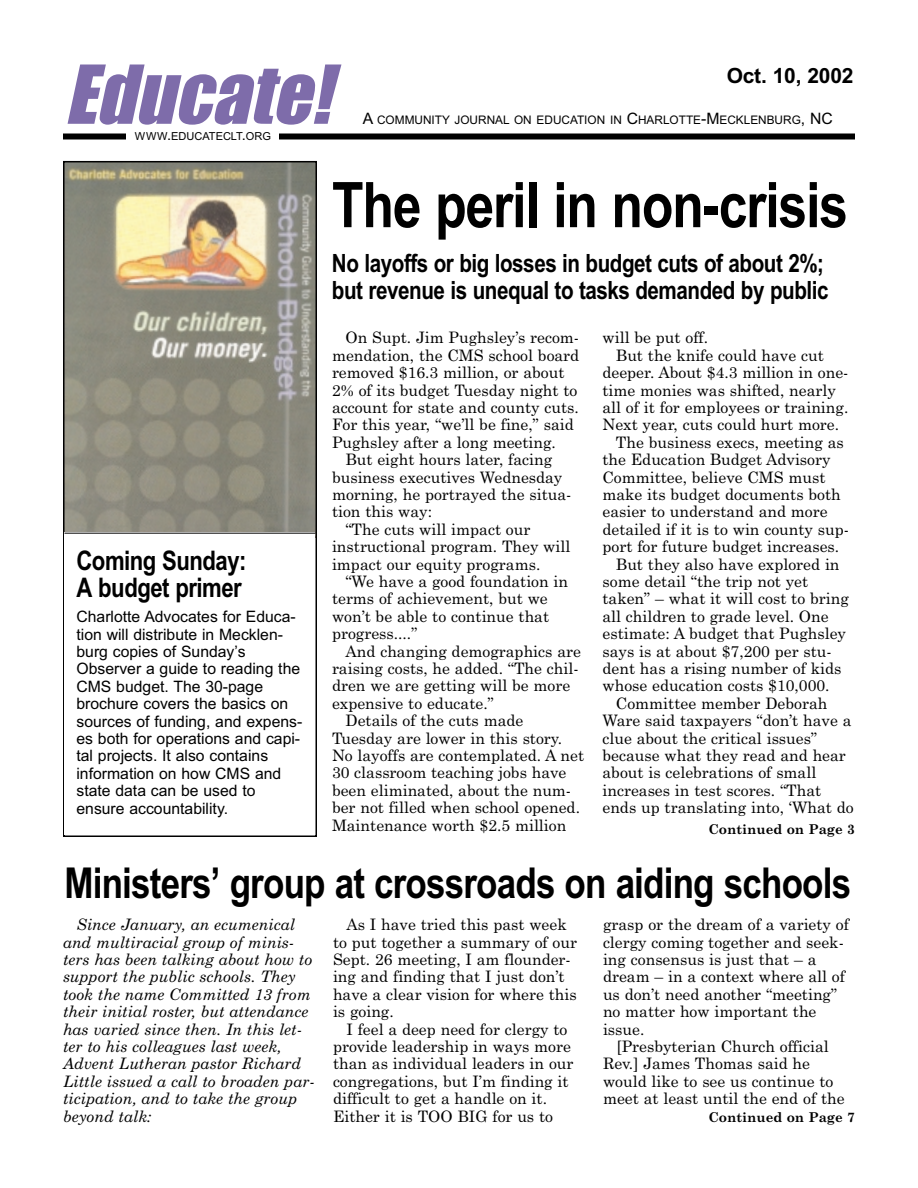
<style>
.page{position:relative;width:918px;height:1188px;background:#fff}
.page>*{position:absolute;margin:0;border:0;box-sizing:border-box;transform-origin:0 0}
.t1{font:italic 75px "Impact";color:#7e6caa}
.t2{font:700 63px "Arial Narrow";letter-spacing:-.02em;color:#000}
.t3{font:700 42.6px "Arial Narrow";letter-spacing:-.02em;color:#000}
.t4{font:700 27px/27px "Arial Narrow";letter-spacing:-.02em;color:#000}
.t5{font:700 25.2px/27px "Arial Narrow";letter-spacing:-.02em;color:#000}
.t6{font:700 21px "Arial";letter-spacing:-.01em;color:#000}
.t7{font:15.75px/17.4px "Century Schoolbook";color:#000}
.t8{font:italic 15.75px/17.4px "Century Schoolbook";color:#000}
.t9{font:15.75px/17.4px "Arial";color:#000}
.t10{font:700 13.5px "Century Schoolbook";color:#000}
.t11{font:11.85px "Arial";color:#000}
.t12{font:10.95px "Arial";color:#000}
.s1{font-size:15.75px}
.s2{font-size:14.7px}
</style>
<div class="page">
<div style="left:63px;top:134px;width:792px;height:6px;background:#000"></div>
<div style="left:127px;top:128px;width:152px;height:19px;background:#fff"></div>
<img style="left:66px;top:164px;width:248px;height:369px">
<div style="left:63px;top:161px;width:254px;height:676px;border:2px solid #000"></div>
<div style="left:64px;top:533px;width:251px;height:302px;background:#fff"></div>
<hr style="left:64px;top:533px;width:251px;height:1px;background:#000">
<h1 class="t1" style="left:64px;top:70px;width:267px">Educate!</h1>
<h3 class="t6" style="left:727px;top:68px;width:128px">Oct. 10, 2002</h3>
<p class="t11" style="left:363px;top:115px;width:472px"><span class="s1">A</span> COMMUNITY JOURNAL ON EDUCATION IN <span class="s1">C</span>HARLOTTE<span class="s1">-M</span>ECKLENBURG<span class="s1">, NC</span></p>
<p class="t12" style="left:135px;top:132px;width:138px">WWW<span class="s2">.</span>EDUCATECLT<span class="s2">.</span>ORG</p>
<h3 class="t4" style="left:76px;top:550px;width:172px">Coming Sunday:<br>A budget primer</h3>
<p class="t9" style="left:76px;top:610px;width:227px">Charlotte Advocates for Educa&shy;tion will distribute in Mecklen&shy;burg copies of Sunday’s<br>Observer a guide to reading the<br>CMS budget. The 30-page brochure covers the basics on sources of funding, and expens&shy;es both for operations and capi&shy;tal projects. It also contains information on how CMS and state data can be used to ensure accountability.</p>
<h2 class="t2" style="left:332px;top:182px;width:517px">The peril in non-crisis</h2>
<h3 class="t5" style="left:332px;top:252px;width:498px">No layoffs or big losses in budget cuts of about 2%; but revenue is unequal to tasks demanded by public</h3>
<p class="t7" style="left:345px;top:331px;width:235px">On Supt. Jim Pughsley’s recom-</p>
<p class="t7" style="left:332px;top:348px;width:249px">mendation, the CMS school board</p>
<p class="t7" style="left:332px;top:365px;width:234px">removed $16.3 million, or about</p>
<p class="t7" style="left:332px;top:383px;width:247px">2% of its budget Tuesday night to</p>
<p class="t7" style="left:332px;top:400px;width:248px">account for state and county cuts.</p>
<p class="t7" style="left:332px;top:418px;width:243px">For this year, “we’ll be fine,” said</p>
<p class="t7" style="left:332px;top:435px;width:226px">Pughsley after a long meeting.</p>
<p class="t7" style="left:345px;top:452px;width:208px">But eight hours later, facing</p>
<p class="t7" style="left:332px;top:470px;width:232px">business executives Wednesday</p>
<p class="t7" style="left:332px;top:487px;width:241px">morning, he portrayed the situa-</p>
<p class="t7" style="left:332px;top:505px;width:102px">tion this way:</p>
<p class="t7" style="left:345px;top:522px;width:186px">“The cuts will impact our</p>
<p class="t7" style="left:332px;top:539px;width:240px">instructional program. They will</p>
<p class="t7" style="left:332px;top:557px;width:210px">impact our equity programs.</p>
<p class="t7" style="left:345px;top:574px;width:224px">“We have a good foundation in</p>
<p class="t7" style="left:332px;top:592px;width:217px">terms of achievement, but we</p>
<p class="t7" style="left:332px;top:609px;width:219px">won’t be able to continue that</p>
<p class="t7" style="left:332px;top:626px;width:87px">progress....”</p>
<p class="t7" style="left:345px;top:644px;width:237px">And changing demographics are</p>
<p class="t7" style="left:332px;top:661px;width:248px">raising costs, he added. “The chil-</p>
<p class="t7" style="left:332px;top:679px;width:240px">dren we are getting will be more</p>
<p class="t7" style="left:332px;top:696px;width:163px">expensive to educate.”</p>
<p class="t7" style="left:345px;top:713px;width:179px">Details of the cuts made</p>
<p class="t7" style="left:332px;top:731px;width:232px">Tuesday are lower in this story.</p>
<p class="t7" style="left:332px;top:748px;width:254px">No layoffs are contemplated. A net</p>
<p class="t7" style="left:332px;top:766px;width:236px">30 classroom teaching jobs have</p>
<p class="t7" style="left:332px;top:783px;width:241px">been eliminated, about the num-</p>
<p class="t7" style="left:332px;top:800px;width:250px">ber not filled when school opened.</p>
<p class="t7" style="left:332px;top:818px;width:236px">Maintenance worth $2.5 million</p>
<p class="t7" style="left:603px;top:331px;width:107px">will be put off.</p>
<p class="t7" style="left:616px;top:348px;width:209px">But the knife could have cut</p>
<p class="t7" style="left:603px;top:365px;width:248px">deeper. About $4.3 million in one-</p>
<p class="t7" style="left:603px;top:383px;width:235px">time monies was shifted, nearly</p>
<p class="t7" style="left:603px;top:400px;width:247px">all of it for employees or training.</p>
<p class="t7" style="left:603px;top:418px;width:238px">Next year, cuts could hurt more.</p>
<p class="t7" style="left:616px;top:435px;width:229px">The business execs, meeting as</p>
<p class="t7" style="left:603px;top:452px;width:230px">the Education Budget Advisory</p>
<p class="t7" style="left:603px;top:470px;width:225px">Committee, believe CMS must</p>
<p class="t7" style="left:603px;top:487px;width:240px">make its budget documents both</p>
<p class="t7" style="left:603px;top:505px;width:227px">easier to understand and more</p>
<p class="t7" style="left:603px;top:522px;width:248px">detailed if it is to win county sup-</p>
<p class="t7" style="left:603px;top:539px;width:238px">port for future budget increases.</p>
<p class="t7" style="left:616px;top:557px;width:225px">But they also have explored in</p>
<p class="t7" style="left:603px;top:574px;width:207px">some detail “the trip not yet</p>
<p class="t7" style="left:603px;top:592px;width:248px">taken” – what it will cost to bring</p>
<p class="t7" style="left:603px;top:609px;width:228px">all children to grade level. One</p>
<p class="t7" style="left:603px;top:626px;width:245px">estimate: A budget that Pughsley</p>
<p class="t7" style="left:603px;top:644px;width:231px">says is at about $7,200 per stu-</p>
<p class="t7" style="left:603px;top:661px;width:240px">dent has a rising number of kids</p>
<p class="t7" style="left:603px;top:679px;width:229px">whose education costs $10,000.</p>
<p class="t7" style="left:616px;top:696px;width:213px">Committee member Deborah</p>
<p class="t7" style="left:603px;top:713px;width:250px">Ware said taxpayers “don’t have a</p>
<p class="t7" style="left:603px;top:731px;width:216px">clue about the critical issues”</p>
<p class="t7" style="left:603px;top:748px;width:245px">because what they read and hear</p>
<p class="t7" style="left:603px;top:766px;width:215px">about is celebrations of small</p>
<p class="t7" style="left:603px;top:783px;width:220px">increases in test scores. “That</p>
<p class="t7" style="left:603px;top:800px;width:253px">ends up translating into, ‘What do</p>
<p class="t10" style="left:708px;top:824px;width:148px">Continued on Page 3</p>
<h3 class="t3" style="left:64px;top:868px;width:788px">Ministers’ group at crossroads on aiding schools</h3>
<p class="t8" style="left:63px;top:917px;width:253px;text-indent:13px">Since January, an ecumenical and multiracial group of minis&shy;ters has been talking about how to support the public schools. They took the name Committed 13 from their initial roster, but attendance has varied since then. In this let&shy;ter to his colleagues last week,<br>Advent Lutheran pastor Richard<br>Little issued a call to broaden par&shy;ticipation, and to take the group beyond talk:</p>
<p class="t7" style="left:333px;top:917px;width:246px;text-indent:13px">As I have tried this past week to put together a summary of our<br>Sept. 26 meeting, I am flounder&shy;ing and finding that I just don’t have a clear vision for where this is going.</p>
<p class="t7" style="left:333px;top:1022px;width:242px;text-indent:13px">I feel a deep need for clergy to provide leadership in ways more than as individual leaders in our congregations, but I’m finding it difficult to get a handle on it.<br>Either it is TOO BIG for us to</p>
<p class="t7" style="left:603px;top:917px;width:248px">grasp or the dream of a variety of clergy coming together and seek&shy;ing consensus is just that – a dream – in a context where all of us don’t need another “meeting” no matter how important the issue.</p>
<p class="t7" style="left:603px;top:1039px;width:243px;text-indent:13px">[Presbyterian Church official<br>Rev.] James Thomas said he would like to see us continue to meet at least until the end of the</p>
<p class="t10" style="left:708px;top:1112px;width:148px">Continued on Page 7</p>
</div>
